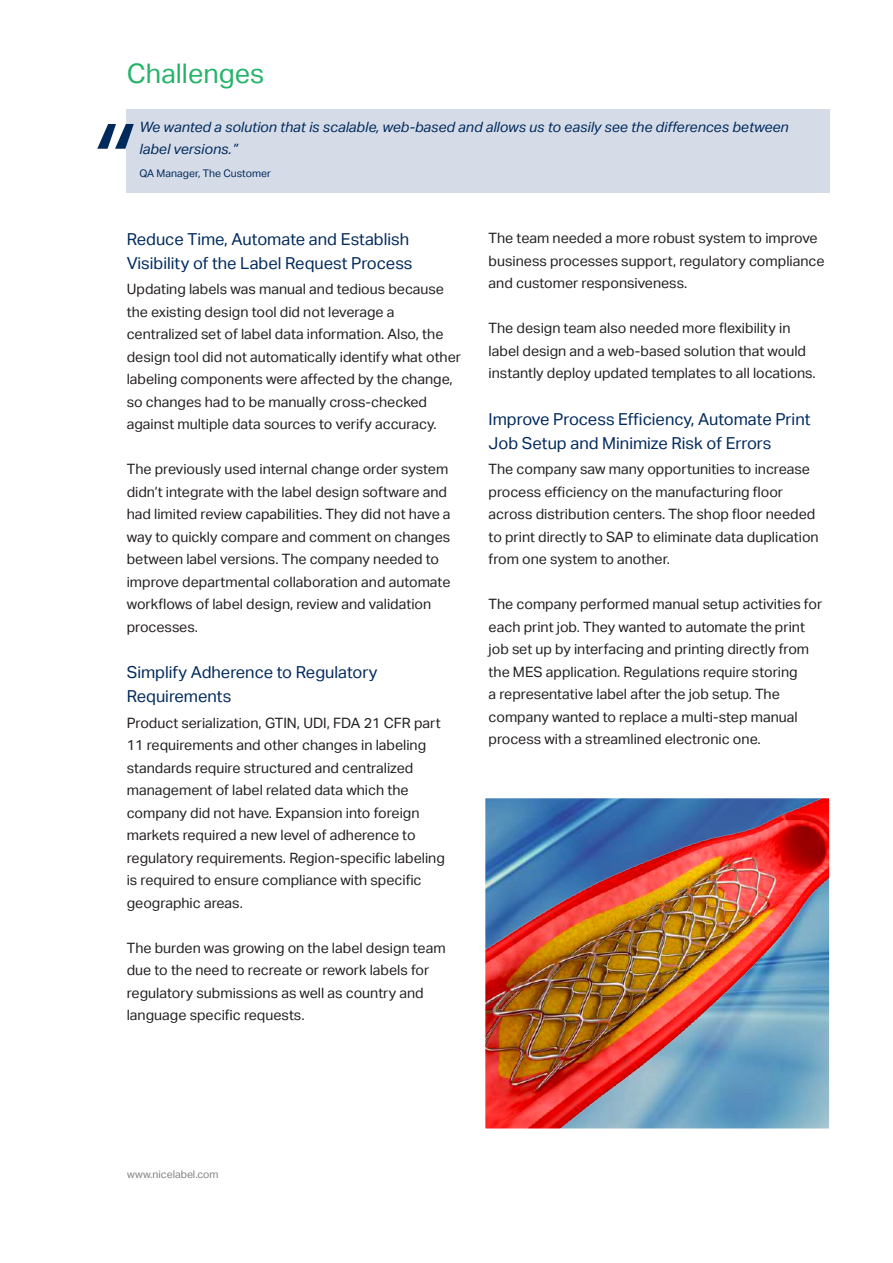
<style>
.page{position:relative;width:893px;height:1263px;background:#fff}
.page>*{position:absolute;margin:0;border:0;box-sizing:border-box;transform-origin:0 0}
.t1{font:27px "Aktiv Grotesk";color:#24b369}
.t2{font:16.5px/24px "Aktiv Grotesk";color:#00295c}
.t3{font:14.25px/22.5px "Aktiv Grotesk";color:#231f20}
.t4{font:italic 14.25px/22.5px "Aktiv Grotesk";color:#00295c}
.t5{font:10.5px "Aktiv Grotesk";color:#00295c}
.t6{font:10.5px "Aktiv Grotesk";color:#808285}
</style>
<div class="page">
<div style="left:126px;top:109px;width:703px;height:84px;background:#d5dce8"></div>
<svg style="left:97px;top:124px;width:37px;height:25px"></svg>
<img style="left:487px;top:800px;width:341px;height:327px">
<div style="left:482px;top:795px;width:351px;height:337px;border:4px solid #fff"></div>
<h1 class="t1" style="left:127px;top:58px;width:139px">Challenges</h1>
<p class="t4" style="left:140px;top:115px;width:651px">We wanted a solution that is scalable, web-based and allows us to easily see the differences between label versions.”</p>
<p class="t5" style="left:140px;top:167px;width:133px">QA Manager, The Customer</p>
<p class="t2" style="left:127px;top:227px;width:287px">Reduce Time, Automate and Establish<br>Visibility of the Label Request Process</p>
<p class="t3" style="left:127px;top:278px;width:336px">Updating labels was manual and tedious because the existing design tool did not leverage a centralized set of label data information. Also, the design tool did not automatically identify what other labeling components were affected by the change, so changes had to be manually cross-checked against multiple data sources to verify accuracy.</p>
<p class="t3" style="left:127px;top:458px;width:325px">The previously used internal change order system didn’t integrate with the label design software and had limited review capabilities. They did not have a way to quickly compare and comment on changes between label versions. The company needed to improve departmental collaboration and automate workflows of label design, review and validation processes.</p>
<p class="t2" style="left:127px;top:660px;width:252px">Simplify Adherence to Regulatory<br>Requirements</p>
<p class="t3" style="left:127px;top:711px;width:320px">Product serialization, GTIN, UDI, FDA 21 CFR part 11 requirements and other changes in labeling standards require structured and centralized management of label related data which the company did not have. Expansion into foreign markets required a new level of adherence to regulatory requirements. Region-specific labeling is required to ensure compliance with specific geographic areas.</p>
<p class="t3" style="left:127px;top:936px;width:320px">The burden was growing on the label design team due to the need to recreate or rework labels for regulatory submissions as well as country and language specific requests.</p>
<p class="t3" style="left:489px;top:227px;width:337px">The team needed a more robust system to improve business processes support, regulatory compliance and customer responsiveness.</p>
<p class="t3" style="left:489px;top:317px;width:329px">The design team also needed more flexibility in label design and a web-based solution that would instantly deploy updated templates to all locations.</p>
<p class="t2" style="left:489px;top:407px;width:323px">Improve Process Efficiency, Automate Print<br>Job Setup and Minimize Risk of Errors</p>
<p class="t3" style="left:489px;top:458px;width:332px">The company saw many opportunities to increase process efficiency on the manufacturing floor across distribution centers. The shop floor needed to print directly to SAP to eliminate data duplication from one system to another.</p>
<p class="t3" style="left:489px;top:593px;width:335px">The company performed manual setup activities for each print job. They wanted to automate the print job set up by interfacing and printing directly from the MES application. Regulations require storing<br>a representative label after the job setup. The company wanted to replace a multi-step manual process with a streamlined electronic one.</p>
<p class="t6" style="left:127px;top:1168px;width:93px">www.nicelabel.com</p>
</div>
